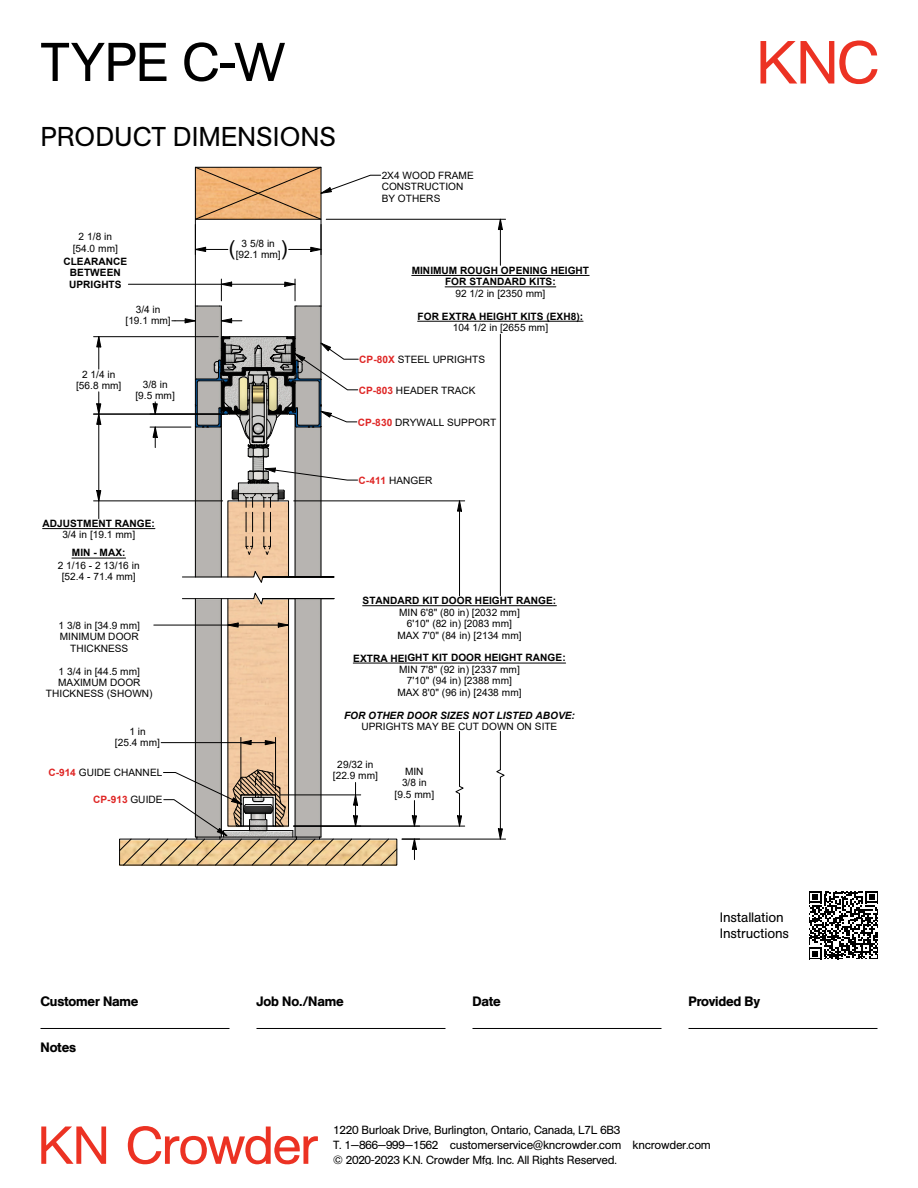
<style>
.page{position:relative;width:918px;height:1188px;background:#fff}
.page>*{position:absolute;margin:0;border:0;box-sizing:border-box;transform-origin:0 0}
.t1{font:54px "AG Book Std";color:#000}
.t2{font:27px "AG Book Std";letter-spacing:-.01em;color:#000}
.t3{font:500 13.5px "AG Book Std";letter-spacing:-.015em;color:#000}
.t4{font:13.5px/16.5px "AG Book Std";letter-spacing:-.015em;color:#000}
.t5{font:11.7px/15.1px "AG Book Std";letter-spacing:-.025em;color:#000}
.t6{font:10.05px/11.1px "Arial";letter-spacing:.005em;color:#000;text-align:center}
.t7{font:700 10.05px/11.4px "Arial";letter-spacing:.005em;color:#000;text-align:center}
.t8{font:italic 700 10.05px "Arial";letter-spacing:.005em;color:#000}
.t9{font:700 10.05px "Arial";color:#df2726}
.s1{font-weight:700;color:#df2726}
.s2{font-weight:400;color:#000}
</style>
<div class="page">
<hr style="left:40px;top:1028px;width:190px;height:1px;background:#000">
<hr style="left:256px;top:1028px;width:190px;height:1px;background:#000">
<hr style="left:472px;top:1028px;width:190px;height:1px;background:#000">
<hr style="left:688px;top:1028px;width:190px;height:1px;background:#000">
<svg style="left:41px;top:1127px;width:65px;height:37px"></svg>
<svg style="left:128px;top:1126px;width:190px;height:38px"></svg>
<svg style="left:760px;top:41px;width:117px;height:43px"></svg>
<svg style="left:809px;top:891px;width:69px;height:68px"></svg>
<img style="left:120px;top:218px;width:277px;height:360px">
<svg style="left:182px;top:570px;width:152px;height:13px"></svg>
<hr style="left:321px;top:306px;width:1px;height:74px;background:#000">
<hr style="left:295px;top:306px;width:1px;height:33px;background:#000">
<hr style="left:321px;top:427px;width:1px;height:150px;background:#000">
<hr style="left:295px;top:415px;width:1px;height:162px;background:#000">
<hr style="left:195px;top:306px;width:1px;height:74px;background:#000">
<hr style="left:195px;top:427px;width:1px;height:150px;background:#000">
<hr style="left:221px;top:306px;width:1px;height:33px;background:#000">
<hr style="left:221px;top:415px;width:1px;height:162px;background:#000">
<div style="left:228px;top:501px;width:61px;height:76px;border:1px solid #000"></div>
<svg style="left:219px;top:318px;width:23px;height:5px"></svg>
<svg style="left:172px;top:318px;width:26px;height:5px"></svg>
<hr style="left:128px;top:284px;width:93px;height:1px;background:#000">
<svg style="left:195px;top:336px;width:164px;height:219px"></svg>
<svg style="left:193px;top:167px;width:188px;height:140px"></svg>
<hr style="left:195px;top:224px;width:1px;height:31px;background:#000">
<hr style="left:321px;top:224px;width:1px;height:31px;background:#000">
<hr style="left:412px;top:275px;width:177px;height:1px;background:#000">
<hr style="left:445px;top:287px;width:111px;height:1px;background:#000">
<hr style="left:418px;top:321px;width:165px;height:1px;background:#000">
<svg style="left:498px;top:218px;width:5px;height:12px"></svg>
<svg style="left:496px;top:769px;width:9px;height:70px"></svg>
<hr style="left:500px;top:230px;width:1px;height:35px;background:#000">
<hr style="left:402px;top:839px;width:104px;height:1px;background:#000">
<hr style="left:326px;top:219px;width:180px;height:1px;background:#000">
<hr style="left:500px;top:731px;width:1px;height:39px;background:#000">
<hr style="left:500px;top:334px;width:1px;height:262px;background:#000">
<hr style="left:363px;top:605px;width:193px;height:1px;background:#000">
<hr style="left:353px;top:663px;width:213px;height:1px;background:#000">
<svg style="left:457px;top:500px;width:5px;height:12px"></svg>
<svg style="left:455px;top:731px;width:9px;height:95px"></svg>
<hr style="left:459px;top:511px;width:1px;height:85px;background:#000">
<hr style="left:294px;top:501px;width:171px;height:1px;background:#000">
<hr style="left:294px;top:826px;width:171px;height:1px;background:#000">
<svg style="left:119px;top:592px;width:301px;height:274px"></svg>
<hr style="left:241px;top:737px;width:1px;height:53px;background:#000">
<hr style="left:275px;top:737px;width:1px;height:53px;background:#000">
<hr style="left:161px;top:742px;width:80px;height:1px;background:#000">
<svg style="left:153px;top:402px;width:5px;height:14px"></svg>
<svg style="left:153px;top:425px;width:5px;height:23px"></svg>
<hr style="left:150px;top:427px;width:41px;height:1px;background:#000">
<svg style="left:96px;top:337px;width:5px;height:32px"></svg>
<hr style="left:94px;top:336px;width:124px;height:1px;background:#000">
<hr style="left:43px;top:528px;width:112px;height:1px;background:#000">
<hr style="left:72px;top:558px;width:54px;height:1px;background:#000">
<svg style="left:96px;top:392px;width:5px;height:33px"></svg>
<hr style="left:99px;top:424px;width:1px;height:67px;background:#000">
<hr style="left:94px;top:501px;width:129px;height:1px;background:#000">
<hr style="left:94px;top:414px;width:130px;height:1px;background:#000">
<svg style="left:96px;top:490px;width:5px;height:29px"></svg>
<h1 class="t1" style="left:40px;top:31px;width:247px">TYPE C-W</h1>
<h2 class="t2" style="left:41px;top:121px;width:297px">PRODUCT DIMENSIONS</h2>
<p class="t6" style="left:73px;top:230px;width:47px;line-height:12.1px">2 1/8 in [54.0 mm]</p>
<p class="t7" style="left:63px;top:256px;width:65px">CLEARANCE<br>BETWEEN<br>UPRIGHTS</p>
<p class="t6" style="left:126px;top:304px;width:47px">3/4 in [19.1 mm]</p>
<p class="t6" style="left:76px;top:369px;width:47px">2 1/4 in [56.8 mm]</p>
<p class="t6" style="left:135px;top:379px;width:41px">3/8 in [9.5 mm]</p>
<p class="t6" style="left:229px;top:237px;width:60px">3 5/8 in <sup>(</sup>[92.1 mm]<sup>)</sup></p>
<p class="t6" style="left:382px;top:170px;width:94px;text-align:left">2X4 WOOD FRAME<br>CONSTRUCTION<br>BY OTHERS</p>
<p class="t7" style="left:412px;top:265px;width:179px">MINIMUM ROUGH OPENING HEIGHT<br>FOR STANDARD KITS:</p>
<p class="t6" style="left:456px;top:288px;width:91px">92 1/2 in [2350 mm]</p>
<p class="t7" style="left:418px;top:311px;width:167px">FOR EXTRA HEIGHT KITS (EXH8):</p>
<p class="t6" style="left:453px;top:322px;width:97px">104 1/2 in [2655 mm]</p>
<p class="t6" style="left:359px;top:354px;width:127px"><span class="s1">CP-80X</span> STEEL UPRIGHTS</p>
<p class="t6" style="left:359px;top:384px;width:118px"><span class="s1">CP-803</span> HEADER TRACK</p>
<p class="t6" style="left:358px;top:416px;width:140px"><span class="s1">CP-830</span> DRYWALL SUPPORT</p>
<p class="t7" style="left:43px;top:518px;width:114px">ADJUSTMENT RANGE:</p>
<p class="t6" style="left:62px;top:529px;width:74px">3/4 in [19.1 mm]</p>
<p class="t7" style="left:72px;top:547px;width:55px">MIN - MAX:</p>
<p class="t6" style="left:58px;top:560px;width:83px">2 1/16 - 2 13/16 in [52.4 - 71.4 mm]</p>
<p class="t6" style="left:59px;top:619px;width:83px;line-height:11.6px">1 3/8 in [34.9 mm]<br>MINIMUM DOOR<br>THICKNESS</p>
<p class="t6" style="left:46px;top:665px;width:108px">1 3/4 in [44.5 mm]<br>MAXIMUM DOOR<br>THICKNESS (SHOWN)</p>
<p class="t6" style="left:115px;top:726px;width:47px">1 in<br>[25.4 mm]</p>
<p class="t6" style="left:359px;top:475px;width:76px"><span class="s1">C-411</span> HANGER</p>
<p class="t7" style="left:363px;top:595px;width:195px">STANDARD KIT DOOR HEIGHT RANGE:</p>
<p class="t6" style="left:397px;top:606px;width:126px;line-height:11.6px">MIN 6'8" (80 in) [2032 mm]<br>6'10" (82 in) [2083 mm]<br>MAX 7'0" (84 in) [2134 mm]</p>
<p class="t7" style="left:353px;top:652px;width:214px">EXTRA HEIGHT KIT DOOR HEIGHT RANGE:</p>
<p class="t6" style="left:397px;top:664px;width:126px;line-height:11.6px">MIN 7'8" (92 in) [2337 mm]<br>7'10" (94 in) [2388 mm]<br>MAX 8'0" (96 in) [2438 mm]</p>
<p class="t8" style="left:344px;top:708px;width:232px">FOR OTHER DOOR SIZES NOT LISTED ABOVE:</p>
<p class="t6" style="left:361px;top:721px;width:197px">UPRIGHTS MAY BE CUT DOWN ON SITE</p>
<p class="t6" style="left:48px;top:767px;width:116px"><span class="s1">C-914</span> GUIDE CHANNEL</p>
<p class="t9" style="left:93px;top:793px;width:71px">CP-913 <span class="s2">GUIDE</span></p>
<h3 class="t3" style="left:40px;top:993px;width:100px">Customer Name</h3>
<h3 class="t3" style="left:40px;top:1039px;width:37px">Notes</h3>
<p class="t6" style="left:333px;top:759px;width:47px">29/32 in [22.9 mm]</p>
<p class="t6" style="left:405px;top:766px;width:20px">MIN</p>
<p class="t6" style="left:395px;top:777px;width:41px">3/8 in [9.5 mm]</p>
<h3 class="t4" style="left:720px;top:909px;width:71px">Installation<br>Instructions</h3>
<h3 class="t3" style="left:256px;top:993px;width:89px">Job No./Name</h3>
<h3 class="t3" style="left:472px;top:993px;width:30px">Date</h3>
<h3 class="t3" style="left:688px;top:993px;width:73px">Provided By</h3>
<p class="t5" style="left:333px;top:1123px;width:379px">1220 Burloak Drive, Burlington, Ontario, Canada, L7L 6B3<br>T. 1—866—999—1562 customerservice@kncrowder.com kncrowder.com © 2020-2023 K.N. Crowder Mfg. Inc. All Rights Reserved.</p>
</div>
